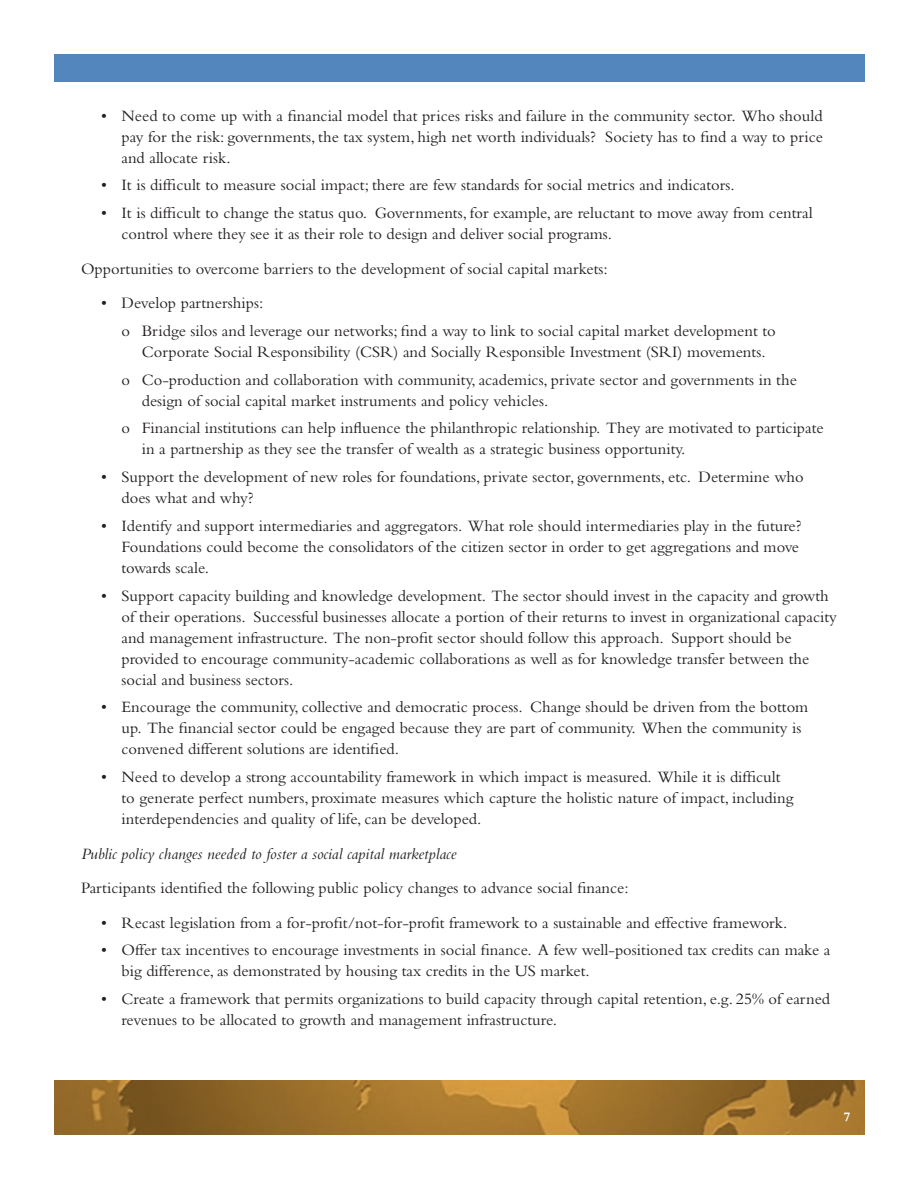
<style>
.page{position:relative;width:918px;height:1188px;background:#fff}
.page>*{position:absolute;margin:0;border:0;box-sizing:border-box;transform-origin:0 0}
.t1{font:16.5px/21px "Bembo";color:#231f20}
.t2{font:italic 16.5px "Bembo";color:#231f20}
.t3{font:700 13.5px "Bembo";color:#fff}
</style>
<div class="page">
<div style="left:54px;top:54px;width:810px;height:27px;background:#5286bd"></div>
<img style="left:54px;top:1080px;width:810px;height:54px">
<p class="t1" style="left:122px;top:105px;width:703px;text-align:justify;text-indent:-20px">• Need to come up with a financial model that prices risks and failure in the community sector. Who should pay for the risk: governments, the tax system, high net worth individuals? Society has to find a way to price and allocate risk.</p>
<p class="t1" style="left:101px;top:174px;width:635px">• It is difficult to measure social impact; there are few standards for social metrics and indicators.</p>
<p class="t1" style="left:122px;top:202px;width:693px;text-indent:-20px">• It is difficult to change the status quo. Governments, for example, are reluctant to move away from central control where they see it as their role to design and deliver social programs.</p>
<p class="t1" style="left:81px;top:258px;width:528px">Opportunities to overcome barriers to the development of social capital markets:</p>
<p class="t1" style="left:122px;top:289px;width:656px;line-height:27.8px;text-indent:-20px">• Develop partnerships:<br>o Bridge silos and leverage our networks; find a way to link to social capital market development to</p>
<p class="t1" style="left:122px;top:338px;width:677px;line-height:27.8px;text-indent:20px">Corporate Social Responsibility (CSR) and Socially Responsible Investment (SRI) movements.<br>o Co-production and collaboration with community, academics, private sector and governments in the</p>
<p class="t1" style="left:122px;top:386px;width:704px;line-height:27.8px;text-indent:20px">design of social capital market instruments and policy vehicles.<br>o Financial institutions can help influence the philanthropic relationship. They are motivated to participate</p>
<p class="t1" style="left:142px;top:438px;width:545px">in a partnership as they see the transfer of wealth as a strategic business opportunity.</p>
<p class="t1" style="left:122px;top:466px;width:684px;text-indent:-20px">• Support the development of new roles for foundations, private sector, governments, etc. Determine who does what and why?</p>
<p class="t1" style="left:122px;top:515px;width:682px;text-indent:-20px">• Identify and support intermediaries and aggregators. What role should intermediaries play in the future?<br>Foundations could become the consolidators of the citizen sector in order to get aggregations and move towards scale.</p>
<p class="t1" style="left:122px;top:585px;width:717px;text-indent:-20px">• Support capacity building and knowledge development. The sector should invest in the capacity and growth of their operations. Successful businesses allocate a portion of their returns to invest in organizational capacity and management infrastructure. The non-profit sector should follow this approach. Support should be provided to encourage community-academic collaborations as well as for knowledge transfer between the social and business sectors.</p>
<p class="t1" style="left:122px;top:696px;width:688px;text-indent:-20px">• Encourage the community, collective and democratic process. Change should be driven from the bottom up. The financial sector could be engaged because they are part of community. When the community is convened different solutions are identified.</p>
<p class="t1" style="left:122px;top:766px;width:673px;text-indent:-20px">• Need to develop a strong accountability framework in which impact is measured. While it is difficult to generate perfect numbers, proximate measures which capture the holistic nature of impact, including interdependencies and quality of life, can be developed.</p>
<p class="t2" style="left:81px;top:844px;width:377px">Public policy changes needed to foster a social capital marketplace</p>
<p class="t1" style="left:81px;top:877px;width:549px">Participants identified the following public policy changes to advance social finance:</p>
<p class="t1" style="left:101px;top:912px;width:688px">• Recast legislation from a for-profit/not-for-profit framework to a sustainable and effective framework.</p>
<p class="t1" style="left:122px;top:939px;width:710px;text-indent:-20px">• Offer tax incentives to encourage investments in social finance. A few well-positioned tax credits can make a big difference, as demonstrated by housing tax credits in the US market.</p>
<p class="t1" style="left:122px;top:988px;width:710px;text-indent:-20px">• Create a framework that permits organizations to build capacity through capital retention, e.g. 25% of earned revenues to be allocated to growth and management infrastructure.</p>
<p class="t3" style="left:844px;top:1109px;width:8px">7</p>
</div>
